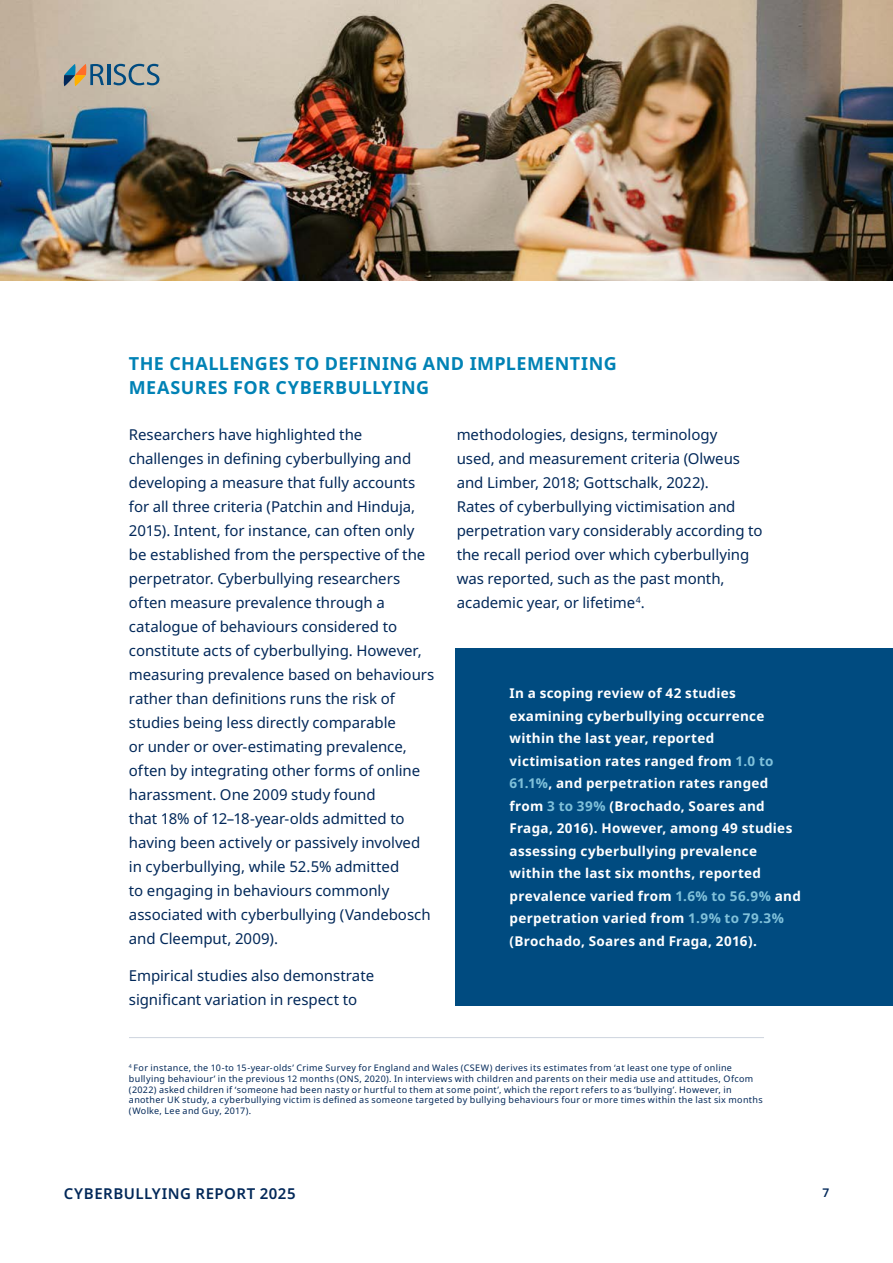
<style>
.page{position:relative;width:893px;height:1263px;background:#fff}
.page>*{position:absolute;margin:0;border:0;box-sizing:border-box;transform-origin:0 0}
.t1{font:700 18px/24px "Noto Sans";letter-spacing:.025em;color:#0082b5}
.t2{font:15px/24px "Noto Sans";letter-spacing:-.005em;color:#022859}
.t3{font:600 15px "Noto Sans";letter-spacing:.03em;color:#022859}
.t4{font:700 13.5px/22.5px "Noto Sans";letter-spacing:.02em;color:#fff}
.t5{font:600 12px "Noto Sans";color:#022859}
.t6{font:9px/10.8px "Noto Sans";letter-spacing:.035em;color:#022859}
.s1{color:#80c1da}
</style>
<div class="page">
<img style="left:0;top:0;width:893px;height:281px">
<svg style="left:63px;top:64px;width:41px;height:22px"></svg>
<hr style="left:107px;top:64px;width:3px;height:21px;background:#004b80">
<svg style="left:113px;top:64px;width:46px;height:21px"></svg>
<hr style="left:129px;top:1037px;width:635px;height:1px;background:#cdd4de">
<div style="left:455px;top:648px;width:438px;height:358px;background:#004b80"></div>
<p class="t1" style="left:129px;top:352px;width:489px">THE CHALLENGES TO DEFINING AND IMPLEMENTING<br>MEASURES FOR CYBERBULLYING</p>
<p class="t2" style="left:129px;top:423px;width:307px">Researchers have highlighted the challenges in defining cyberbullying and developing a measure that fully accounts for all three criteria (Patchin and Hinduja, 2015). Intent, for instance, can often only be established from the perspective of the perpetrator. Cyberbullying researchers often measure prevalence through a catalogue of behaviours considered to constitute acts of cyberbullying. However, measuring prevalence based on behaviours rather than definitions runs the risk of studies being less directly comparable<br>or under or over-estimating prevalence, often by integrating other forms of online harassment. One 2009 study found<br>that 18% of 12–18-year-olds admitted to having been actively or passively involved in cyberbullying, while 52.5% admitted<br>to engaging in behaviours commonly associated with cyberbullying (Vandebosch and Cleemput, 2009).</p>
<p class="t2" style="left:129px;top:964px;width:247px">Empirical studies also demonstrate significant variation in respect to</p>
<p class="t2" style="left:457px;top:423px;width:307px">methodologies, designs, terminology<br>used, and measurement criteria (Olweus and Limber, 2018; Gottschalk, 2022).<br>Rates of cyberbullying victimisation and perpetration vary considerably according to the recall period over which cyberbullying was reported, such as the past month, academic year, or lifetime<sup>4</sup>.</p>
<p class="t4" style="left:510px;top:682px;width:293px">In a scoping review of 42 studies examining cyberbullying occurrence within the last year, reported victimisation rates ranged from <span class="s1">1.0 to 61.1%</span>, and perpetration rates ranged from <span class="s1">3 to 39%</span> (Brochado, Soares and Fraga, 2016). However, among 49 studies assessing cyberbullying prevalence within the last six months, reported prevalence varied from <span class="s1">1.6% to 56.9%</span> and perpetration varied from <span class="s1">1.9% to 79.3% </span>(Brochado, Soares and Fraga, 2016).</p>
<p class="t6" style="left:129px;top:1062px;width:635px"><sup>4</sup> For instance, the 10-to 15-year-olds’ Crime Survey for England and Wales (CSEW) derives its estimates from ‘at least one type of online bullying behaviour’ in the previous 12 months (ONS, 2020). In interviews with children and parents on their media use and attitudes, Ofcom (2022) asked children if ‘someone had been nasty or hurtful to them at some point’, which the report refers to as ‘bullying’. However, in another UK study, a cyberbullying victim is defined as someone targeted by bullying behaviours four or more times within the last six months (Wolke, Lee and Guy, 2017).</p>
<p class="t3" style="left:64px;top:1183px;width:233px">CYBERBULLYING REPORT 2025</p>
<p class="t5" style="left:822px;top:1184px;width:8px">7</p>
</div>
